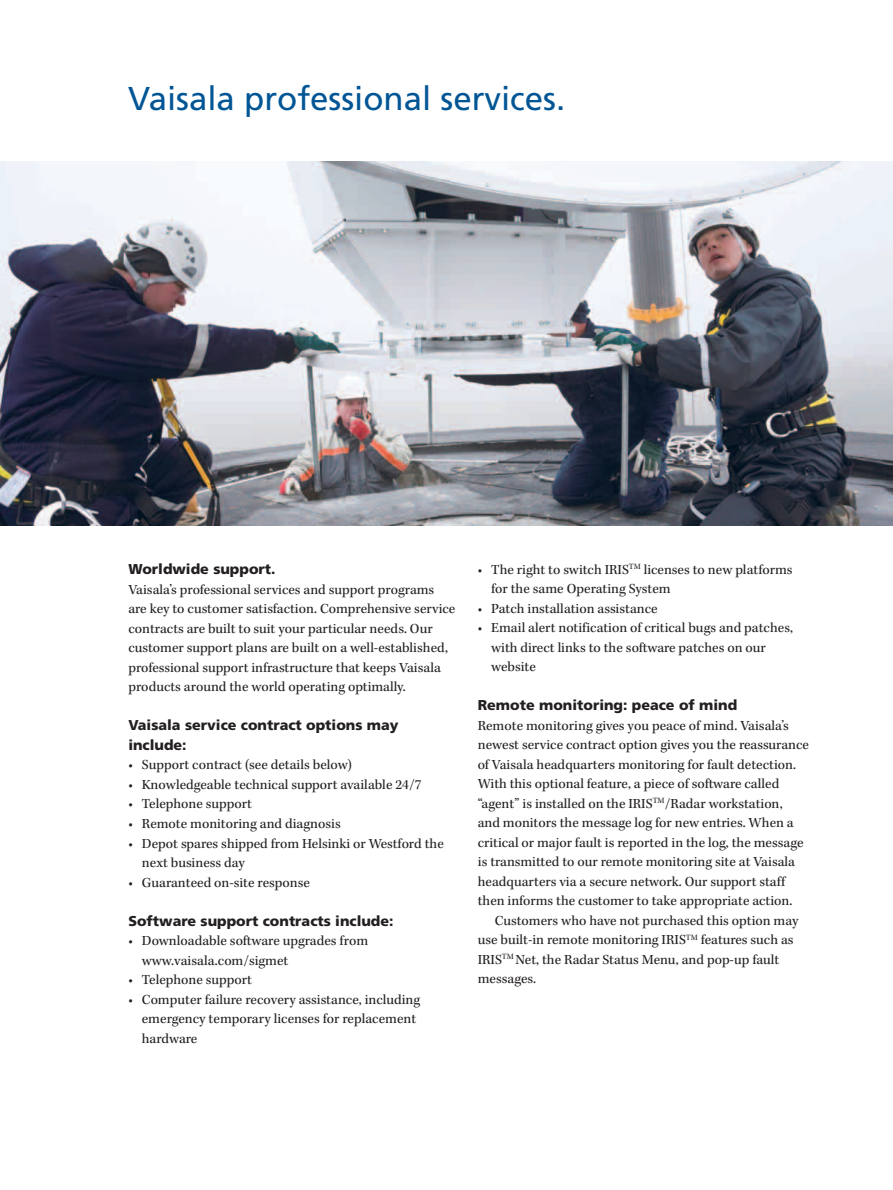
<style>
.page{position:relative;width:893px;height:1190px;background:#fff}
.page>*{position:absolute;margin:0;border:0;box-sizing:border-box;transform-origin:0 0}
.t1{font:33px "Frutiger LT Std";color:#005595}
.t2{font:14.25px/19.5px "Kepler Std";color:#231f20}
.t3{font:900 14.25px/19.5px "Frutiger LT Std";color:#231f20}
</style>
<div class="page">
<hr style="left:0;top:162px;width:1px;height:363px;background:#80c55b">
<img style="left:1px;top:162px;width:892px;height:363px">
<h1 class="t1" style="left:128px;top:79px;width:438px">Vaisala professional services.</h1>
<p class="t3" style="left:128px;top:560px;width:149px">Worldwide support.</p>
<p class="t2" style="left:128px;top:581px;width:328px">Vaisala’s professional services and support programs are key to customer satisfaction. Comprehensive service contracts are built to suit your particular needs. Our customer support plans are built on a well-established, professional support infrastructure that keeps Vaisala products around the world operating optimally.</p>
<p class="t3" style="left:128px;top:716px;width:272px">Vaisala service contract options may include:</p>
<p class="t2" style="left:128px;top:756px;width:225px">• Support contract (see details below)</p>
<p class="t2" style="left:128px;top:776px;width:295px">• Knowledgeable technical support available 24/7</p>
<p class="t2" style="left:128px;top:795px;width:125px">• Telephone support</p>
<p class="t2" style="left:128px;top:815px;width:214px">• Remote monitoring and diagnosis</p>
<p class="t2" style="left:142px;top:834px;width:303px;text-indent:-14px">• Depot spares shipped from Helsinki or Westford the next business day</p>
<p class="t2" style="left:128px;top:873px;width:183px">• Guaranteed on-site response</p>
<p class="t3" style="left:128px;top:911px;width:267px">Software support contracts include:</p>
<p class="t2" style="left:142px;top:932px;width:228px;text-indent:-14px">• Downloadable software upgrades from www.vaisala.com/sigmet</p>
<p class="t2" style="left:128px;top:971px;width:125px">• Telephone support</p>
<p class="t2" style="left:142px;top:990px;width:280px;text-indent:-14px">• Computer failure recovery assistance, including emergency temporary licenses for replacement hardware</p>
<p class="t2" style="left:491px;top:560px;width:303px;text-indent:-13px">• The right to switch IRIS<sup>TM</sup> licenses to new platforms for the same Operating System</p>
<p class="t2" style="left:477px;top:599px;width:181px">• Patch installation assistance</p>
<p class="t2" style="left:491px;top:619px;width:303px;text-indent:-14px">• Email alert notification of critical bugs and patches, with direct links to the software patches on our website</p>
<p class="t3" style="left:477px;top:695px;width:261px">Remote monitoring: peace of mind</p>
<p class="t2" style="left:477px;top:716px;width:333px">Remote monitoring gives you peace of mind. Vaisala’s newest service contract option gives you the reassurance of Vaisala headquarters monitoring for fault detection.<br>With this optional feature, a piece of software called “agent” is installed on the IRIS<sup>TM</sup>/Radar workstation,<br>and monitors the message log for new entries. When a critical or major fault is reported in the log, the message is transmitted to our remote monitoring site at Vaisala headquarters via a secure network. Our support staff then informs the customer to take appropriate action.</p>
<p class="t2" style="left:477px;top:911px;width:322px;text-indent:17px">Customers who have not purchased this option may use built-in remote monitoring IRIS<sup>TM</sup> features such as IRIS<sup>TM</sup> Net, the Radar Status Menu, and pop-up fault messages.</p>
</div>
